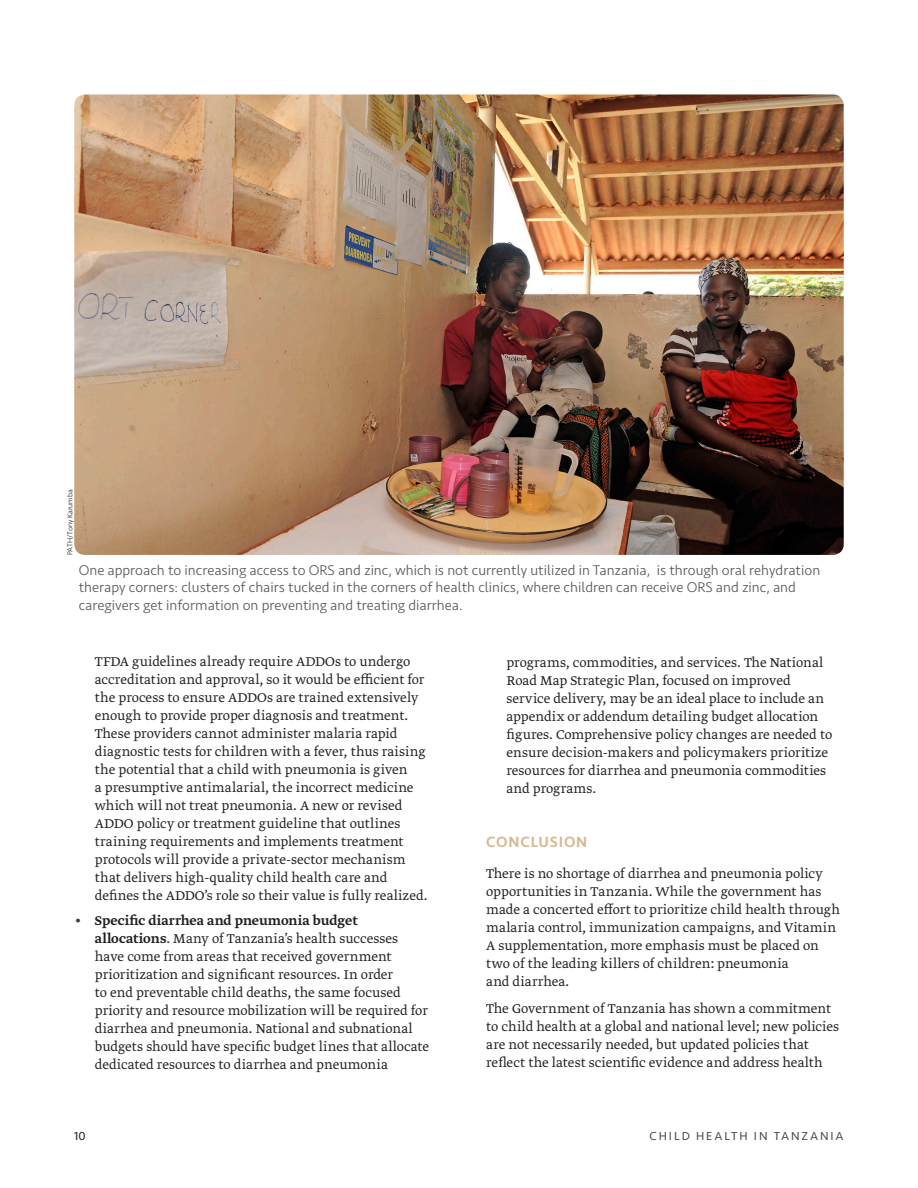
<style>
.page{position:relative;width:918px;height:1188px;background:#fff}
.page>*{position:absolute;margin:0;border:0;box-sizing:border-box;transform-origin:0 0}
.headA{font:500 15.3px "Seravek";letter-spacing:.05em;color:#dbb892}
.body{font:300 15px/18px "Greta Text Pro";letter-spacing:.005em;color:#231f20}
.t1{font:300 14.7px/17.5px "Seravek";color:#57585a}
.t2{font:12px "Seravek";letter-spacing:.16em;color:#4b4c4d}
.t3{font:12px "Seravek";color:#231f20}
.photo_credit{font:300 7.5px "Seravek";color:#231f20}
.s1{color:#3e3e3f}
.s2{font-weight:500}
</style>
<div class="page">
<img style="left:74px;top:94px;width:770px;height:461px">
<p class="photo_credit" style="left:66px;top:555px;width:67px;rotate:-90deg">PATH/Tony Karumba</p>
<p class="t1" style="left:79px;top:561px;width:743px">One approach to increasing access to ORS and zinc, which is not currently utilized in Tanzania, is through oral rehydration therapy corners: clusters of chairs tucked in the corners of health clinics, where children can receive ORS and zinc, and caregivers get information on preventing and treating diarrhea.</p>
<p class="body" style="left:95px;top:653px;width:334px">TFDA guidelines already require ADDOs to undergo accreditation and approval, so it would be efficient for the process to ensure ADDOs are trained extensively enough to provide proper diagnosis and treatment.<br>These providers cannot administer malaria rapid diagnostic tests for children with a fever, thus raising the potential that a child with pneumonia is given<br>a presumptive antimalarial, the incorrect medicine which will not treat pneumonia. A new or revised ADDO policy or treatment guideline that outlines training requirements and implements treatment protocols will provide a private-sector mechanism that delivers high-quality child health care and defines the ADDO’s role so their value is fully realized.</p>
<p class="body" style="left:95px;top:912px;width:336px;text-indent:-20px"><span class="s1">•</span> <span class="s2">Specific diarrhea and pneumonia budget allocations</span>. Many of Tanzania’s health successes have come from areas that received government prioritization and significant resources. In order<br>to end preventable child deaths, the same focused priority and resource mobilization will be required for diarrhea and pneumonia. National and subnational budgets should have specific budget lines that allocate dedicated resources to diarrhea and pneumonia</p>
<p class="body" style="left:506px;top:654px;width:327px">programs, commodities, and services. The National Road Map Strategic Plan, focused on improved service delivery, may be an ideal place to include an appendix or addendum detailing budget allocation figures. Comprehensive policy changes are needed to ensure decision-makers and policymakers prioritize resources for diarrhea and pneumonia commodities and programs.</p>
<p class="headA" style="left:486px;top:832px;width:103px">CONCLUSION</p>
<p class="body" style="left:486px;top:865px;width:355px">There is no shortage of diarrhea and pneumonia policy opportunities in Tanzania. While the government has made a concerted effort to prioritize child health through malaria control, immunization campaigns, and Vitamin A supplementation, more emphasis must be placed on two of the leading killers of children: pneumonia<br>and diarrhea.</p>
<p class="body" style="left:486px;top:1000px;width:354px">The Government of Tanzania has shown a commitment to child health at a global and national level; new policies are not necessarily needed, but updated policies that reflect the latest scientific evidence and address health</p>
<p class="t3" style="left:74px;top:1129px;width:13px">10</p>
<p class="t2" style="left:650px;top:1129px;width:196px">CHILD HEALTH IN TANZANIA</p>
</div>
